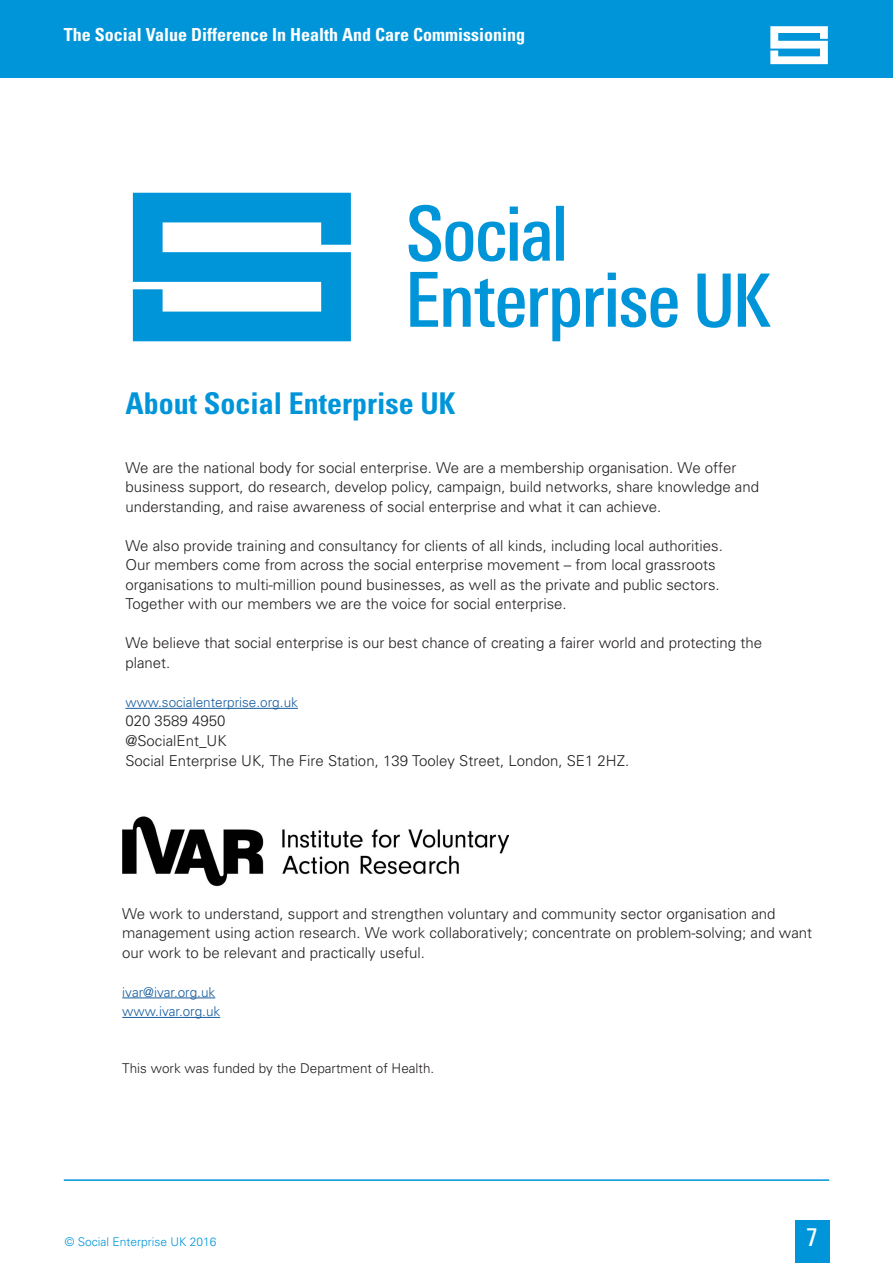
<style>
.page{position:relative;width:893px;height:1263px;background:#fff}
.page>*{position:absolute;margin:0;border:0;box-sizing:border-box;transform-origin:0 0}
.t1{font:700 condensed 30px "Univers";color:#0095d9}
.t2{font:condensed 25.5px "Univers";color:#fff}
.t3{font:700 condensed 18px "Univers";color:#fff}
.t4{font:300 15px/19.5px "Univers";color:#231f20}
.t5{font:300 13.5px "Univers";color:#231f20}
.t6{font:300 13.5px "Univers";color:#175d9e}
.t7{font:300 13.5px "Univers LT";color:#175d9e}
.t8{font:300 12px "Univers";color:#0095d9}
</style>
<div class="page">
<div style="left:0;top:0;width:893px;height:78px;background:#0095d9"></div>
<svg style="left:770px;top:26px;width:58px;height:38px"></svg>
<div style="left:795px;top:1220px;width:34px;height:43px;background:#0095d9"></div>
<hr style="left:64px;top:1179px;width:765px;height:2px;background:#0095d9">
<hr style="left:125px;top:708px;width:173px;height:1px;background:#175d9e">
<svg style="left:133px;top:193px;width:218px;height:148px"></svg>
<svg style="left:409px;top:205px;width:141px;height:57px"></svg>
<div style="left:556px;top:206px;width:8px;height:55px;background:#0095d9"></div>
<svg style="left:410px;top:272px;width:170px;height:69px"></svg>
<svg style="left:586px;top:273px;width:92px;height:55px"></svg>
<svg style="left:697px;top:274px;width:34px;height:54px"></svg>
<svg style="left:738px;top:274px;width:33px;height:53px"></svg>
<img style="left:122px;top:816px;width:386px;height:71px">
<hr style="left:122px;top:997px;width:93px;height:1px;background:#175d9e">
<hr style="left:122px;top:1017px;width:98px;height:1px;background:#175d9e">
<p class="t3" style="left:64px;top:24px;width:463px">The Social Value Difference In Health And Care Commissioning</p>
<p class="t1" style="left:125px;top:385px;width:332px">About Social Enterprise UK</p>
<p class="t4" style="left:125px;top:457px;width:635px">We are the national body for social enterprise. We are a membership organisation. We offer business support, do research, develop policy, campaign, build networks, share knowledge and understanding, and raise awareness of social enterprise and what it can achieve.</p>
<p class="t4" style="left:125px;top:535px;width:599px">We also provide training and consultancy for clients of all kinds, including local authorities.<br>Our members come from across the social enterprise movement – from local grassroots organisations to multi-million pound businesses, as well as the private and public sectors.<br>Together with our members we are the voice for social enterprise.</p>
<p class="t4" style="left:125px;top:633px;width:638px">We believe that social enterprise is our best chance of creating a fairer world and protecting the planet.</p>
<p class="t7" style="left:125px;top:694px;width:174px">www.socialenterprise.org.uk</p>
<p class="t4" style="left:125px;top:711px;width:102px">020 3589 4950</p>
<p class="t4" style="left:125px;top:730px;width:103px">@SocialEnt_UK</p>
<p class="t4" style="left:125px;top:750px;width:505px">Social Enterprise UK, The Fire Station, 139 Tooley Street, London, SE1 2HZ.</p>
<p class="t4" style="left:122px;top:903px;width:691px">We work to understand, support and strengthen voluntary and community sector organisation and management using action research. We work collaboratively; concentrate on problem-solving; and want our work to be relevant and practically useful.</p>
<p class="t6" style="left:122px;top:984px;width:95px">ivar@ivar.org.uk</p>
<p class="t6" style="left:122px;top:1003px;width:100px">www.ivar.org.uk</p>
<p class="t5" style="left:122px;top:1060px;width:314px">This work was funded by the Department of Health.</p>
<p class="t8" style="left:65px;top:1235px;width:153px">© Social Enterprise UK 2016</p>
<p class="t2" style="left:806px;top:1221px;width:13px">7</p>
</div>
